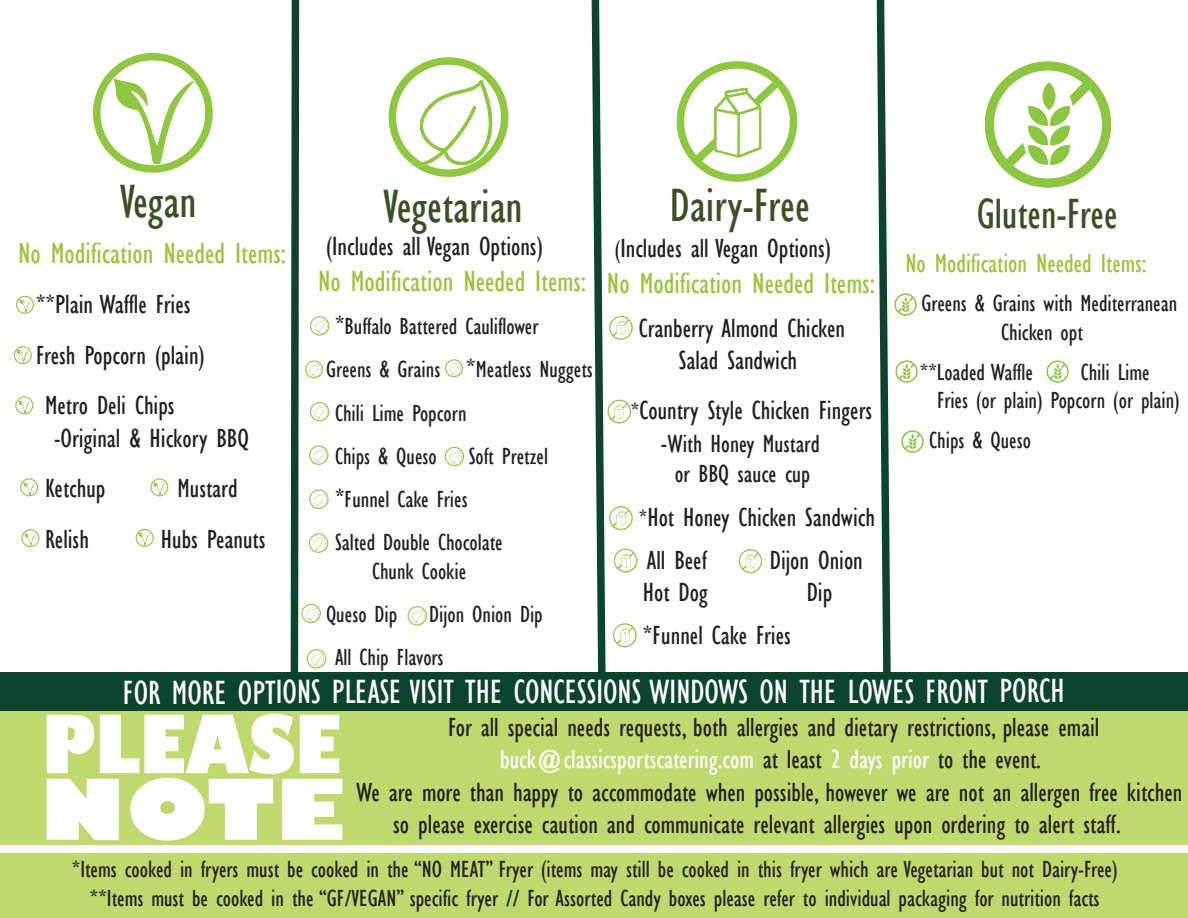
<style>
.page{position:relative;width:1188px;height:918px;background:#fff}
.page>*{position:absolute;margin:0;border:0;box-sizing:border-box;transform-origin:0 0}
.t1{font:800 condensed 81.9px "Gill Sans";color:#fff;scale:1.75 1}
.t2{font:800 condensed 78.45px "Gill Sans";color:#fff;scale:1.2 1}
.t3{font:condensed 48px "Gill Sans";color:#395224}
.t4{font:condensed 43.5px "Gill Sans";color:#395224}
.t5{font:condensed 34.5px "Gill Sans";color:#fff}
.t6{font:condensed 30px "Gill Sans";color:#9cc43f}
.t7{font:condensed 27px/50.4px "Gill Sans";color:#231f20}
.t8{font:condensed 27px "Gill Sans";color:#fff}
.t9{font:condensed 27px "Gill Sans";color:#9cc43f}
.t10{font:condensed 25.5px/30.6px "Gill Sans";color:#231f20;text-align:center}
.t11{font:condensed 24px/28.8px "Gill Sans";color:#231f20}
.s1{font-size:27px}
.s2{font-size:24px}
.s3{color:#231f20}
</style>
<div class="page">
<svg style="left:290px;top:0;width:12px;height:672px"></svg>
<svg style="left:876px;top:0;width:15px;height:672px"></svg>
<svg style="left:139px;top:533px;width:12px;height:13px"></svg>
<div style="left:136px;top:529px;width:18px;height:18px;border:1px solid #8fc741;border-radius:50%"></div>
<svg style="left:24px;top:533px;width:13px;height:13px"></svg>
<div style="left:21px;top:529px;width:18px;height:18px;border:1px solid #8fc741;border-radius:50%"></div>
<svg style="left:17px;top:350px;width:12px;height:13px"></svg>
<div style="left:14px;top:346px;width:18px;height:18px;border:1px solid #8fc741;border-radius:50%"></div>
<svg style="left:18px;top:400px;width:13px;height:13px"></svg>
<div style="left:15px;top:396px;width:18px;height:18px;border:1px solid #8fc741;border-radius:50%"></div>
<svg style="left:23px;top:482px;width:12px;height:13px"></svg>
<div style="left:20px;top:478px;width:18px;height:18px;border:1px solid #8fc741;border-radius:50%"></div>
<svg style="left:19px;top:300px;width:12px;height:13px"></svg>
<div style="left:16px;top:296px;width:18px;height:18px;border:1px solid #8fc741;border-radius:50%"></div>
<svg style="left:153px;top:482px;width:13px;height:13px"></svg>
<div style="left:150px;top:478px;width:18px;height:18px;border:1px solid #8fc741;border-radius:50%"></div>
<img style="left:113px;top:78px;width:81px;height:86px">
<div style="left:93px;top:53px;width:120px;height:120px;border:8px solid #8fc741;border-radius:50%"></div>
<div style="left:0;top:710px;width:1188px;height:135px;background:#c0d96e"></div>
<div style="left:0;top:672px;width:1188px;height:39px;background:#0d442e"></div>
<div style="left:0;top:854px;width:1188px;height:64px;background:#c0d96e"></div>
<div style="left:307px;top:649px;width:19px;height:20px;border:1px solid #8fc741;border-radius:50%"></div>
<img style="left:310px;top:653px;width:15px;height:15px">
<div style="left:301px;top:604px;width:20px;height:19px;border:1px solid #8fc741;border-radius:50%"></div>
<img style="left:304px;top:607px;width:16px;height:15px">
<div style="left:309px;top:490px;width:20px;height:19px;border:1px solid #8fc741;border-radius:50%"></div>
<img style="left:312px;top:493px;width:15px;height:15px">
<div style="left:309px;top:445px;width:20px;height:20px;border:1px solid #8fc741;border-radius:50%"></div>
<img style="left:312px;top:449px;width:15px;height:15px">
<div style="left:310px;top:402px;width:19px;height:19px;border:1px solid #8fc741;border-radius:50%"></div>
<img style="left:313px;top:405px;width:15px;height:16px">
<div style="left:445px;top:359px;width:18px;height:18px;border:1px solid #8fc741;border-radius:50%"></div>
<img style="left:448px;top:363px;width:14px;height:14px">
<div style="left:310px;top:316px;width:19px;height:20px;border:1px solid #8fc741;border-radius:50%"></div>
<img style="left:313px;top:320px;width:15px;height:15px">
<div style="left:408px;top:606px;width:19px;height:20px;border:1px solid #8fc741;border-radius:50%"></div>
<img style="left:410px;top:610px;width:16px;height:15px">
<div style="left:309px;top:533px;width:19px;height:20px;border:1px solid #8fc741;border-radius:50%"></div>
<img style="left:312px;top:537px;width:15px;height:15px">
<div style="left:305px;top:360px;width:18px;height:18px;border:1px solid #8fc741;border-radius:50%"></div>
<img style="left:308px;top:364px;width:14px;height:14px">
<div style="left:445px;top:447px;width:19px;height:19px;border:1px solid #8fc741;border-radius:50%"></div>
<img style="left:447px;top:450px;width:16px;height:16px">
<div style="left:389px;top:57px;width:119px;height:120px;border:8px solid #8fc741;border-radius:50%"></div>
<img style="left:406px;top:79px;width:94px;height:93px">
<img style="left:894px;top:293px;width:22px;height:23px">
<img style="left:895px;top:360px;width:22px;height:23px">
<img style="left:901px;top:430px;width:22px;height:23px">
<img style="left:1046px;top:360px;width:22px;height:23px">
<img style="left:984px;top:61px;width:127px;height:127px">
<img style="left:635px;top:629px;width:2px;height:12px">
<div style="left:613px;top:624px;width:23px;height:23px;border:1px solid #8ec740;border-radius:50%"></div>
<img style="left:635px;top:553px;width:3px;height:15px">
<div style="left:614px;top:549px;width:23px;height:23px;border:1px solid #8ec740;border-radius:50%"></div>
<svg style="left:591px;top:0;width:44px;height:672px"></svg>
<img style="left:738px;top:550px;width:24px;height:24px">
<div style="left:739px;top:549px;width:23px;height:24px;border:1px solid #8ec740;border-radius:50%"></div>
<svg style="left:753px;top:552px;width:7px;height:7px"></svg>
<svg style="left:742px;top:565px;width:4px;height:4px"></svg>
<img style="left:676px;top:61px;width:122px;height:121px">
<div style="left:677px;top:61px;width:120px;height:121px;border:8px solid #8ec740;border-radius:50%"></div>
<svg style="left:746px;top:72px;width:42px;height:41px"></svg>
<svg style="left:692px;top:138px;width:23px;height:25px"></svg>
<h3 class="t3" style="left:120px;top:173px;width:78px">Vegan</h3>
<p class="t6" style="left:18px;top:236px;width:270px">No Modification Needed Items:</p>
<p class="t7" style="left:36px;top:280px;width:156px">**Plain Waffle Fries</p>
<p class="t7" style="left:36px;top:330px;width:170px">Fresh Popcorn (plain)</p>
<p class="t7" style="left:45px;top:380px;width:131px">Metro Deli Chips</p>
<p class="t7" style="left:45px;top:413px;width:205px;text-indent:9px">-Original &amp; Hickory BBQ<br>Ketchup</p>
<p class="t7" style="left:177px;top:463px;width:62px">Mustard</p>
<p class="t7" style="left:45px;top:514px;width:45px">Relish</p>
<p class="t7" style="left:161px;top:514px;width:106px">Hubs Peanuts</p>
<h3 class="t3" style="left:383px;top:178px;width:141px">Vegetarian</h3>
<p class="t7" style="left:326px;top:221px;width:218px">(Includes all Vegan Options)</p>
<p class="t6" style="left:318px;top:263px;width:270px">No Modification Needed Items:</p>
<p class="t11" style="left:335px;top:312px;width:205px"><span class="s1">*</span>Buffalo Battered Cauliflower</p>
<p class="t11" style="left:326px;top:355px;width:268px">Greens &amp; Grains <span class="s1">*</span>Meatless Nuggets</p>
<p class="t11" style="left:335px;top:398px;width:133px">Chili Lime Popcorn</p>
<p class="t11" style="left:335px;top:442px;width:103px">Chips &amp; Queso</p>
<p class="t11" style="left:469px;top:442px;width:81px">Soft Pretzel</p>
<p class="t11" style="left:335px;top:478px;width:169px;line-height:43.2px"><span class="s1">*</span>Funnel Cake Fries<br>Salted Double Chocolate</p>
<p class="t11" style="left:326px;top:550px;width:142px;line-height:43.2px;text-indent:46px">Chunk Cookie<br>Queso Dip</p>
<p class="t11" style="left:335px;top:593px;width:209px;line-height:43.2px;text-indent:94px">Dijon Onion Dip<br>All Chip Flavors</p>
<h3 class="t3" style="left:670px;top:177px;width:142px">Dairy-Free</h3>
<p class="t7" style="left:615px;top:223px;width:218px"><span class="s2">(</span>Includes all Vegan Options)</p>
<p class="t6" style="left:607px;top:266px;width:270px">No Modification Needed Items:</p>
<p class="t7" style="left:639px;top:312px;width:208px;line-height:32.4px;text-align:center">Cranberry Almond Chicken<br>Salad Sandwich</p>
<p class="t7" style="left:631px;top:385px;width:243px"><span class="s2">*</span>Country Style Chicken Fingers</p>
<p class="t10" style="left:661px;top:428px;width:160px"><span class="s1">-</span>With Honey Mustard or BBQ sauce cup</p>
<p class="t7" style="left:639px;top:495px;width:238px;line-height:43.2px"><span class="s2">*</span>Hot Honey Chicken Sandwich<br>All Beef</p>
<p class="t7" style="left:770px;top:535px;width:95px">Dijon Onion</p>
<p class="t7" style="left:643px;top:567px;width:66px">Hot Dog</p>
<p class="t7" style="left:807px;top:567px;width:27px">Dip</p>
<p class="t7" style="left:643px;top:610px;width:149px">*Funnel Cake Fries</p>
<h3 class="t4" style="left:977px;top:188px;width:143px">Gluten-Free</h3>
<p class="t9" style="left:905px;top:247px;width:243px">No Modification Needed Items:</p>
<p class="t11" style="left:1001px;top:289px;width:178px;text-indent:-80px">Greens &amp; Grains with Mediterranean<br>Chicken opt</p>
<p class="t11" style="left:920px;top:357px;width:115px">**Loaded Waffle</p>
<p class="t11" style="left:937px;top:357px;width:244px;text-indent:144px">Chili Lime<br>Fries (or plain) Popcorn (or plain)</p>
<p class="t11" style="left:929px;top:426px;width:103px">Chips &amp; Queso</p>
<h3 class="t5" style="left:123px;top:671px;width:943px">FOR MORE OPTIONS PLEASE VISIT THE CONCESSIONS WINDOWS ON THE LOWES FRONT PORCH</h3>
<p class="t7" style="left:448px;top:702px;width:653px">For all special needs requests, both allergies and dietary restrictions, please email</p>
<p class="t8" style="left:500px;top:743px;width:542px">buck@classicsportscatering.com <span class="s3">at least</span> 2 days prior <span class="s3">to the event.</span></p>
<p class="t7" style="left:356px;top:767px;width:828px">We are more than happy to accommodate when possible, however we are not an allergen free kitchen</p>
<p class="t7" style="left:393px;top:799px;width:729px">so please exercise caution and communicate relevant allergies upon ordering to alert staff.</p>
<h2 class="t2" style="left:42px;top:695px;width:251px">PLEASE</h2>
<h1 class="t1" style="left:40px;top:758px;width:176px">NOTE</h1>
<p class="t11" style="left:72px;top:855px;width:1047px;text-align:center">*Items cooked in fryers must be cooked in the “NO MEAT” Fryer (items may still be cooked in this fryer which are Vegetarian but not Dairy-Free) **Items must be cooked in the “GF/VEGAN” specific fryer // For Assorted Candy boxes please refer to individual packaging for nutrition facts</p>
</div>
